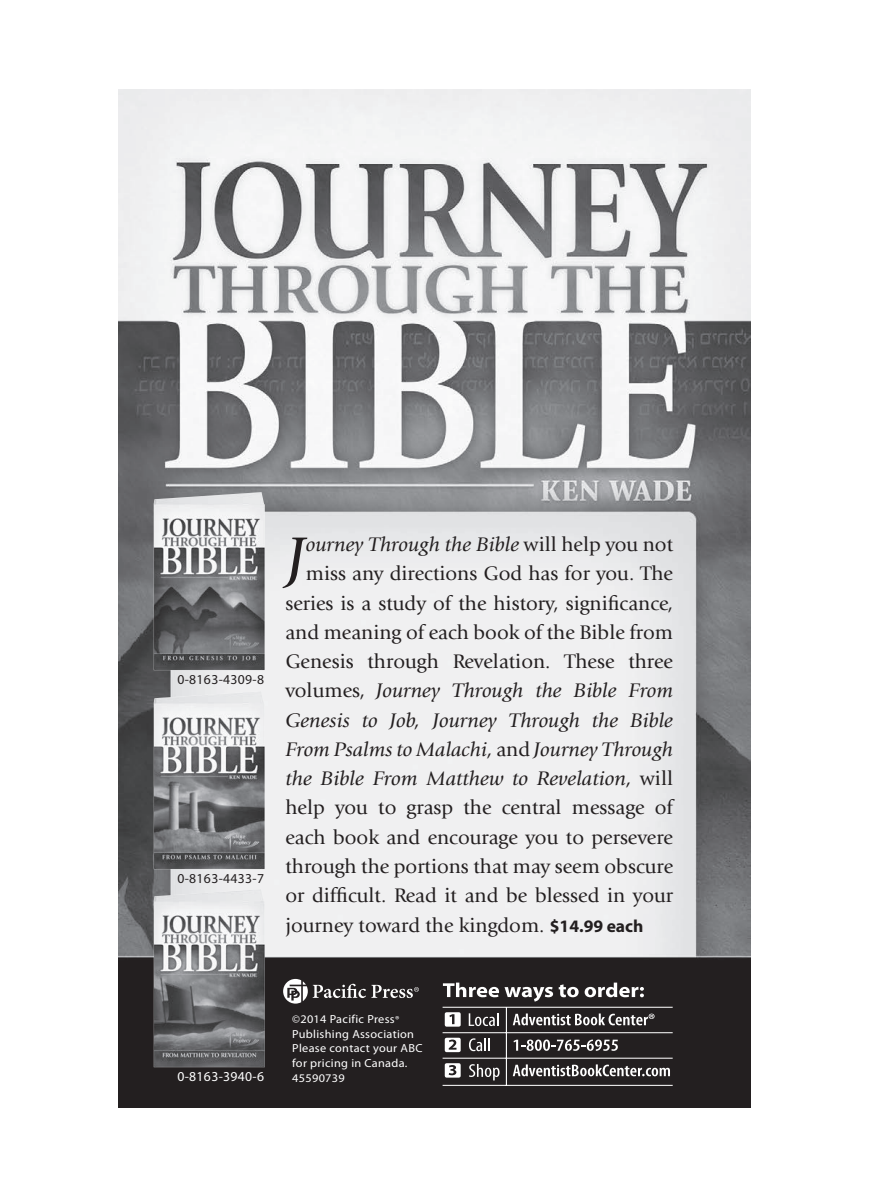
<style>
.page{position:relative;width:878px;height:1202px;background:#fff}
.page>*{position:absolute;margin:0;border:0;box-sizing:border-box;transform-origin:0 0}
.t1{font:italic 64.8px "Giovanni";color:#231f20}
.t2{font:20.4px "Giovanni";color:#231f20}
.t3{font:italic 20.4px "Giovanni";color:#231f20;scale:1.05 1}
.t4{font:italic 20.4px "Giovanni";color:#231f20;scale:1.06 1}
.t5{font:13.65px "Myriad Pro";letter-spacing:.025em;color:#231f20}
.t6{font:13.65px "Myriad Pro";letter-spacing:.025em;color:#fff}
.t7{font:11.7px/14.7px "Myriad Pro";letter-spacing:.025em;color:#fff}
.s1{font-style:normal}
.s2{font-family:"Myriad Pro";font-weight:700;font-size:17.55px}
.s3{font-size:10.2px}
</style>
<div class="page">
<img style="left:118px;top:89px;width:632px;height:1018px">
<svg style="left:512px;top:1013px;width:142px;height:12px"></svg>
<svg style="left:513px;top:1039px;width:104px;height:11px"></svg>
<svg style="left:512px;top:1064px;width:158px;height:12px"></svg>
<svg style="left:445px;top:1012px;width:15px;height:14px"></svg>
<svg style="left:445px;top:1037px;width:15px;height:15px"></svg>
<svg style="left:445px;top:1063px;width:15px;height:14px"></svg>
<svg style="left:443px;top:982px;width:135px;height:19px"></svg>
<svg style="left:584px;top:982px;width:60px;height:15px"></svg>
<svg style="left:468px;top:1013px;width:30px;height:13px"></svg>
<svg style="left:469px;top:1038px;width:21px;height:13px"></svg>
<svg style="left:469px;top:1064px;width:30px;height:16px"></svg>
<hr style="left:442px;top:1006px;width:230px;height:1px;background:#fff">
<hr style="left:442px;top:1057px;width:230px;height:1px;background:#fff">
<hr style="left:442px;top:1032px;width:230px;height:1px;background:#fff">
<hr style="left:442px;top:1084px;width:230px;height:1px;background:#fff">
<hr style="left:506px;top:1007px;width:1px;height:78px;background:#fff">
<svg style="left:283px;top:979px;width:136px;height:24px;background:#555253"></svg>
<img style="left:118px;top:486px;width:152px;height:200px">
<img style="left:118px;top:686px;width:152px;height:197px">
<img style="left:118px;top:883px;width:152px;height:211px">
<p class="t5" style="left:177px;top:670px;width:88px">0-8163-4309-8</p>
<p class="t5" style="left:177px;top:870px;width:88px">0-8163-4433-7</p>
<p class="t1" style="left:285px;top:523px;width:22px">J</p>
<p class="t3" style="left:306px;top:533px;width:351px">ourney Through the Bible <span class="s1">will help you not</span></p>
<p class="t2" style="left:306px;top:562px;width:369px">miss any directions God has for you. The</p>
<p class="t2" style="left:285px;top:591px;width:389px">series is a study of the history, significance,</p>
<p class="t2" style="left:285px;top:621px;width:389px">and meaning of each book of the Bible from</p>
<p class="t2" style="left:285px;top:650px;width:389px">Genesis through Revelation. These three</p>
<p class="t3" style="left:285px;top:679px;width:371px"><span class="s1">volumes,</span> Journey Through the Bible From</p>
<p class="t3" style="left:285px;top:708px;width:371px">Genesis to Job, Journey Through the Bible</p>
<p class="t3" style="left:285px;top:738px;width:371px">From Psalms to Malachi, <span class="s1">and</span> Journey Through</p>
<p class="t4" style="left:285px;top:767px;width:367px">the Bible From Matthew to Revelation, <span class="s1">will</span></p>
<p class="t2" style="left:285px;top:796px;width:389px">help you to grasp the central message of</p>
<p class="t2" style="left:285px;top:825px;width:389px">each book and encourage you to persevere</p>
<p class="t2" style="left:285px;top:855px;width:389px">through the portions that may seem obscure</p>
<p class="t2" style="left:285px;top:884px;width:389px">or difficult. Read it and be blessed in your</p>
<p class="t2" style="left:285px;top:913px;width:359px">journey toward the kingdom. <span class="s2">$14.99 each</span></p>
<p class="t6" style="left:177px;top:1068px;width:88px">0-8163-3940-6</p>
<p class="t7" style="left:292px;top:1011px;width:132px">©2014 Pacific Press<span class="s3">®<br></span>Publishing Association<br>Please contact your ABC for pricing in Canada.<br>45590739</p>
</div>
